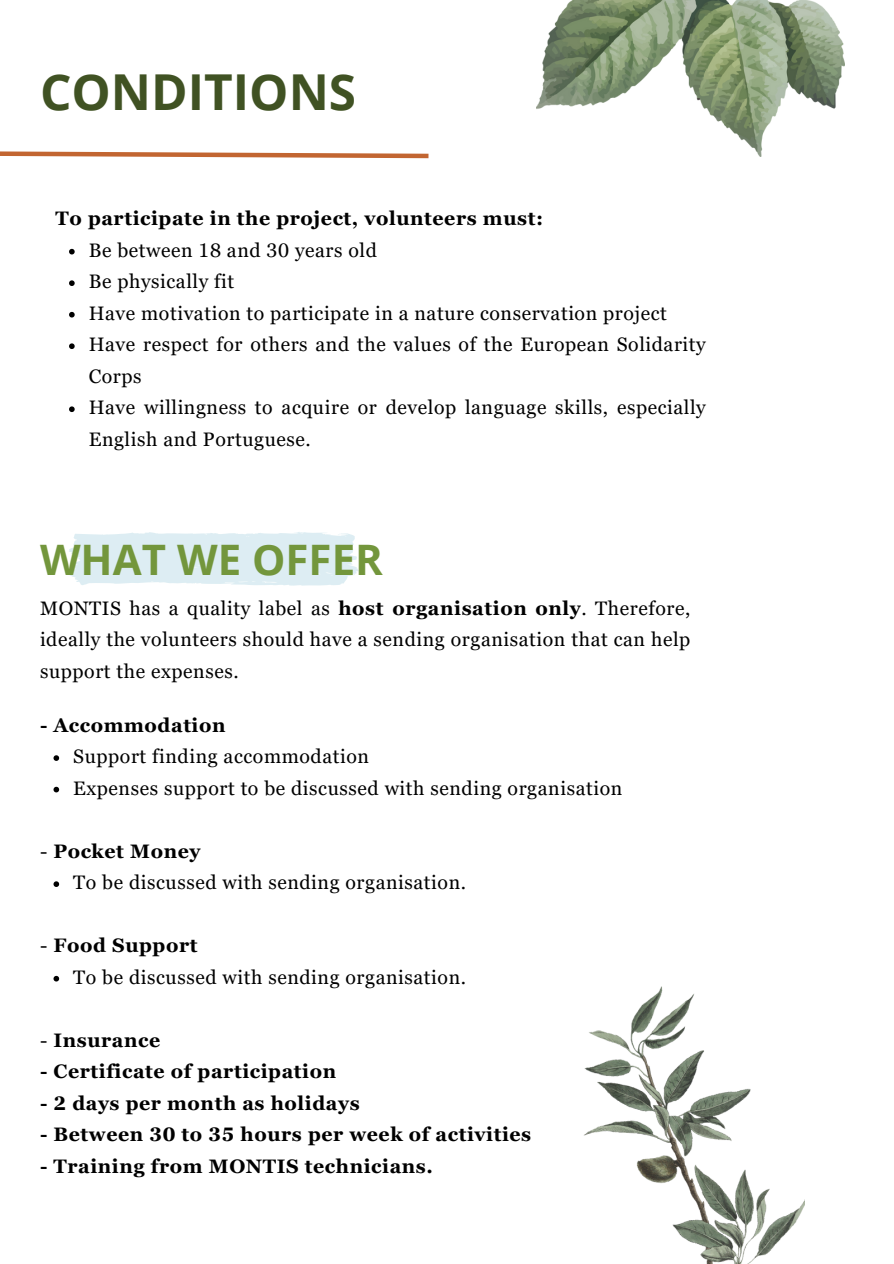
<style>
.page{position:relative;width:894px;height:1264px;background:#fff}
.page>*{position:absolute;margin:0;border:0;box-sizing:border-box;transform-origin:0 0}
.t1{font:700 49.5px "Open Sans";color:#405223}
.t2{font:700 42px "Open Sans";color:#73963c}
.t3{font:19.5px/31.5px "Georgia Pro";letter-spacing:.03em;color:#000}
.t4{font:700 19.5px "Georgia Pro";letter-spacing:.03em;color:#000}
.s1{font-weight:700}
.s2{font-weight:400}
</style>
<div class="page">
<svg style="left:0;top:151px;width:429px;height:8px"></svg>
<img style="left:584px;top:986px;width:220px;height:277px">
<img style="left:536px;top:0;width:308px;height:156px">
<svg style="left:65px;top:532px;width:293px;height:54px;background:#e0eff4"></svg>
<svg style="left:69px;top:249px;width:6px;height:5px"></svg>
<svg style="left:69px;top:280px;width:6px;height:6px"></svg>
<svg style="left:69px;top:312px;width:6px;height:5px"></svg>
<svg style="left:69px;top:343px;width:6px;height:6px"></svg>
<svg style="left:69px;top:406px;width:6px;height:6px"></svg>
<svg style="left:53px;top:755px;width:6px;height:6px"></svg>
<svg style="left:53px;top:786px;width:6px;height:6px"></svg>
<svg style="left:53px;top:881px;width:6px;height:6px"></svg>
<svg style="left:53px;top:975px;width:6px;height:6px"></svg>
<p class="t1" style="left:40px;top:57px;width:317px">CONDITIONS</p>
<p class="t4" style="left:55px;top:207px;width:489px">To participate in the project, volunteers must:</p>
<h3 class="t3" style="left:89px;top:234px;width:290px">Be between 18 and 30 years old</h3>
<p class="t3" style="left:89px;top:266px;width:147px">Be physically fit</p>
<p class="t3" style="left:89px;top:297px;width:579px">Have motivation to participate in a nature conservation project</p>
<p class="t3" style="left:89px;top:329px;width:618px">Have respect for others and the values of the European Solidarity<br>Corps</p>
<p class="t3" style="left:89px;top:392px;width:618px">Have willingness to acquire or develop language skills, especially<br>English and Portuguese.</p>
<h1 class="t2" style="left:40px;top:530px;width:344px">WHAT WE OFFER</h1>
<p class="t3" style="left:40px;top:592px;width:651px;text-align:justify">MONTIS has a quality label as <span class="s1">host organisation only</span>. Therefore, ideally the volunteers should have a sending organisation that can help support the expenses.</p>
<p class="t4" style="left:40px;top:713px;width:187px">- Accommodation</p>
<p class="t3" style="left:73px;top:740px;width:297px">Support finding accommodation</p>
<h2 class="t3" style="left:73px;top:772px;width:550px">Expenses support to be discussed with sending organisation</h2>
<p class="t4" style="left:40px;top:839px;width:162px"><span class="s2">-</span> Pocket Money</p>
<h3 class="t3" style="left:73px;top:866px;width:394px">To be discussed with sending organisation.</h3>
<p class="t4" style="left:40px;top:934px;width:159px"><span class="s2">-</span> Food Support</p>
<p class="t3" style="left:73px;top:961px;width:394px">To be discussed with sending organisation.</p>
<p class="t4" style="left:40px;top:1028px;width:122px"><span class="s2">-</span> Insurance</p>
<p class="t4" style="left:40px;top:1060px;width:297px">- Certificate of participation</p>
<p class="t4" style="left:40px;top:1091px;width:321px">- 2 days per month as holidays</p>
<p class="t4" style="left:40px;top:1123px;width:492px">- Between 30 to 35 hours per week of activities</p>
<p class="t4" style="left:40px;top:1154px;width:394px">- Training from MONTIS technicians.</p>
</div>
